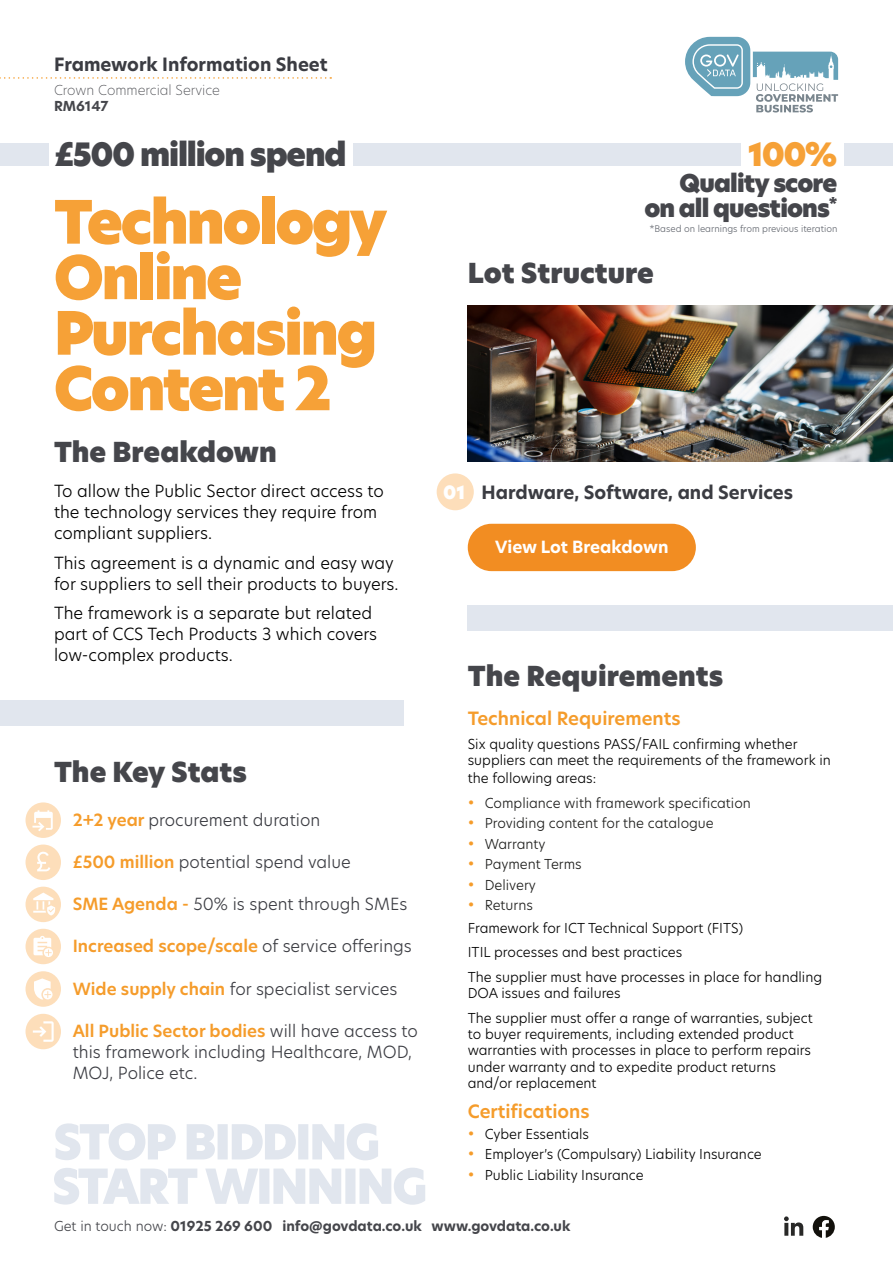
<style>
.page{position:relative;width:893px;height:1263px;background:#fff}
.page>*{position:absolute;margin:0;border:0;box-sizing:border-box;transform-origin:0 0}
.t1{font:58.5px/55.5px "New Hero Super";letter-spacing:-.04em;color:#f6a137}
.t2{font:31.5px "New Hero Super";letter-spacing:-.035em;color:#45464b}
.t3{font:31.5px "New Hero Super";color:#f6a137}
.t4{font:27px "New Hero Super";color:#45464b}
.t5{font:24px/25.5px "New Hero Super";letter-spacing:-.035em;color:#45464b;text-align:right}
.t6{font:700 18px "New Hero";color:#3b3c42}
.t7{font:600 18px "New Hero";color:#f59c2b}
.t8{font:18px "New Hero Super";color:#fff}
.t9{font:300 16.5px/21px "New Hero";color:#000}
.t10{font:300 16.5px/21px "New Hero";color:#3b3c42}
.t11{font:600 16.5px "New Hero";color:#f59c2b}
.t12{font:700 16.5px "New Hero";color:#fff}
.t13{font:300 13.5px/16.2px "New Hero";color:#000}
.t14{font:300 13.5px "New Hero";color:#1d1d1b}
.t15{font:700 13.5px "New Hero";color:#45464b}
.t16{font:200 13.5px "New Hero";color:#45464b}
.t17{font:300 9px "New Hero";color:#61656d}
.s1{font-weight:600;color:#f59c2b}
.s2{font-weight:300;color:#3b3c42}
.s3{font-size:15px;color:#f59c2b}
.s4{color:#1d1d1b}
.s5{font-weight:300}
</style>
<div class="page">
<svg style="left:54px;top:1168px;width:371px;height:37px"></svg>
<svg style="left:55px;top:1123px;width:323px;height:37px"></svg>
<svg style="left:685px;top:37px;width:153px;height:76px"></svg>
<svg style="left:0;top:77px;width:331px;height:2px"></svg>
<svg style="left:784px;top:1216px;width:19px;height:20px"></svg>
<div style="left:353px;top:143px;width:387px;height:23px;background:#e1e6ee"></div>
<div style="left:844px;top:143px;width:49px;height:23px;background:#e1e6ee"></div>
<div style="left:0;top:143px;width:48px;height:23px;background:#e1e6ee"></div>
<div style="left:0;top:700px;width:404px;height:26px;background:#e1e6ee"></div>
<div style="left:468px;top:605px;width:425px;height:25px;background:#e1e6ee"></div>
<div style="left:468px;top:524px;width:228px;height:47px;background:#f28d22;border-radius:24px"></div>
<svg style="left:26px;top:802px;width:35px;height:36px"></svg>
<svg style="left:26px;top:887px;width:35px;height:35px"></svg>
<svg style="left:813px;top:1216px;width:22px;height:22px"></svg>
<svg style="left:26px;top:844px;width:35px;height:36px"></svg>
<div style="left:437px;top:473px;width:37px;height:37px;background:#fddeba;border-radius:50%"></div>
<img style="left:468px;top:305px;width:425px;height:157px">
<svg style="left:26px;top:1014px;width:35px;height:35px"></svg>
<svg style="left:26px;top:971px;width:35px;height:36px"></svg>
<svg style="left:26px;top:929px;width:35px;height:35px"></svg>
<h3 class="t6" style="left:54px;top:52px;width:275px">Framework Information Sheet</h3>
<p class="t16" style="left:54px;top:81px;width:167px">Crown Commercial Service</p>
<p class="t15" style="left:54px;top:97px;width:56px">RM6147</p>
<h2 class="t2" style="left:54px;top:133px;width:294px">£500 million spend</h2>
<h2 class="t3" style="left:748px;top:133px;width:91px">100%</h2>
<h3 class="t5" style="left:644px;top:171px;width:194px">Quality score on all questions<sup>*</sup></h3>
<p class="t17" style="left:649px;top:223px;width:190px">*Based on learnings from previous iteration</p>
<h1 class="t1" style="left:54px;top:195px;width:334px">Technology<br>Online<br>Purchasing<br>Content 2</h1>
<h3 class="t4" style="left:468px;top:254px;width:188px">Lot Structure</h3>
<h3 class="t4" style="left:54px;top:433px;width:224px">The Breakdown</h3>
<h3 class="t6" style="left:482px;top:480px;width:313px">Hardware, Software, and Services</h3>
<p class="t9" style="left:54px;top:480px;width:332px">To allow the Public Sector direct access to</p>
<h3 class="t8" style="left:443px;top:480px;width:24px">01</h3>
<p class="t9" style="left:54px;top:501px;width:325px">the technology services they require from compliant suppliers.</p>
<p class="t9" style="left:54px;top:552px;width:346px">This agreement is a dynamic and easy way for suppliers to sell their products to buyers.</p>
<p class="t9" style="left:54px;top:602px;width:325px">The framework is a separate but related part of CCS Tech Products 3 which covers low-complex products.</p>
<p class="t12" style="left:495px;top:536px;width:175px">View Lot Breakdown</p>
<h3 class="t4" style="left:468px;top:657px;width:257px">The Requirements</h3>
<h3 class="t4" style="left:54px;top:753px;width:195px">The Key Stats</h3>
<p class="t10" style="left:73px;top:808px;width:249px"><span class="s1">2+2 year</span> procurement duration</p>
<p class="t10" style="left:73px;top:851px;width:280px"><span class="s1">£500 million</span> potential spend value</p>
<p class="t10" style="left:73px;top:893px;width:336px"><span class="s1">SME Agenda -</span> 50% is spent through SMEs</p>
<p class="t11" style="left:73px;top:935px;width:341px">Increased scope/scale <span class="s2">of service offerings</span></p>
<p class="t10" style="left:73px;top:977px;width:326px"><span class="s1">Wide supply chain</span> for specialist services</p>
<p class="t10" style="left:73px;top:1020px;width:347px"><span class="s1">All Public Sector bodies</span> will have access to this framework including Healthcare, MOD,<br>MOJ, Police etc.</p>
<h3 class="t7" style="left:468px;top:706px;width:214px">Technical Requirements</h3>
<p class="t13" style="left:468px;top:736px;width:364px">Six quality questions PASS/FAIL confirming whether suppliers can meet the requirements of the framework in</p>
<p class="t13" style="left:468px;top:770px;width:130px">the following areas:</p>
<p class="t14" style="left:468px;top:794px;width:285px"><span class="s3">•</span> Compliance with framework specification</p>
<p class="t14" style="left:468px;top:814px;width:248px"><span class="s3">•</span> Providing content for the catalogue</p>
<p class="t14" style="left:468px;top:835px;width:79px"><span class="s3">•</span> Warranty</p>
<p class="t14" style="left:468px;top:855px;width:116px"><span class="s3">•</span> Payment Terms</p>
<p class="t14" style="left:468px;top:876px;width:70px"><span class="s3">•</span> Delivery</p>
<p class="t13" style="left:468px;top:894px;width:277px;line-height:22.5px"><span class="s3">•</span> <span class="s4">Returns<br></span>Framework for ICT Technical Support (FITS)</p>
<p class="t13" style="left:468px;top:940px;width:356px;line-height:24.8px">ITIL processes and best practices<br>The supplier must have processes in place for handling</p>
<p class="t13" style="left:468px;top:981px;width:347px;line-height:24.8px">DOA issues and failures<br>The supplier must offer a range of warranties, subject</p>
<p class="t13" style="left:468px;top:1026px;width:345px">to buyer requirements, including extended product warranties with processes in place to perform repairs under warranty and to expedite product returns and/or replacement</p>
<h3 class="t7" style="left:468px;top:1099px;width:123px">Certifications</h3>
<p class="t13" style="left:468px;top:1125px;width:123px"><span class="s3">•</span> Cyber Essentials</p>
<p class="t13" style="left:468px;top:1145px;width:295px"><span class="s3">•</span> Employer’s (Compulsary) Liability Insurance</p>
<p class="t13" style="left:468px;top:1166px;width:177px"><span class="s3">•</span> Public Liability Insurance</p>
<p class="t15" style="left:54px;top:1216px;width:518px"><span class="s5">Get in touch now:</span> 01925 269 600 info@govdata.co.uk www.govdata.co.uk</p>
</div>
